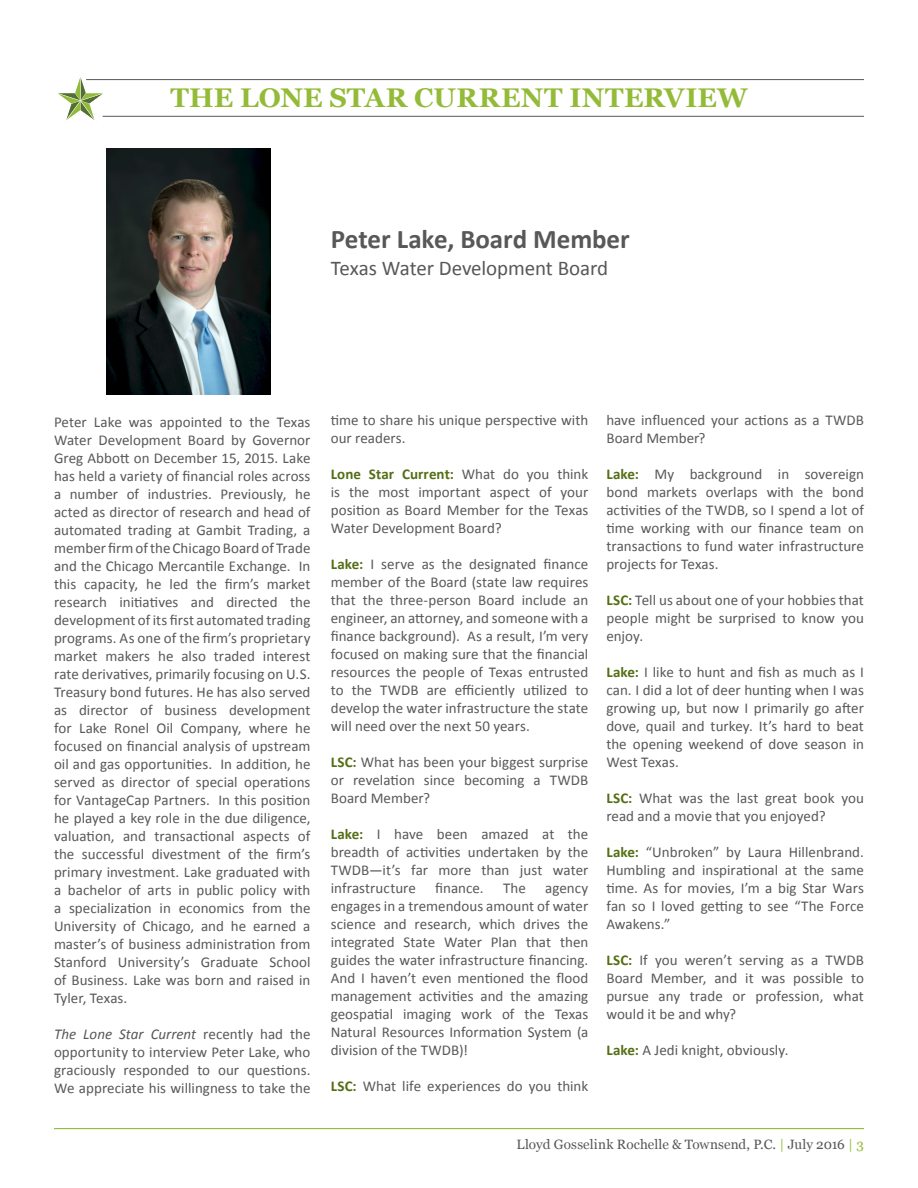
<style>
.page{position:relative;width:918px;height:1188px;background:#fff}
.page>*{position:absolute;margin:0;border:0;box-sizing:border-box;transform-origin:0 0}
.Heading{font:700 27px "Georgia";letter-spacing:.01em;color:#93bb37}
.body{font:700 27px "Calibri";letter-spacing:-.005em;color:#58585a}
.body-2{font:21px "Calibri";letter-spacing:-.01em;color:#58585a}
.body-3{font:15px/18px "Calibri";color:#58585a;text-align:justify}
.t1{font:13.5px "Georgia";letter-spacing:.005em;color:#58585a}
.s1{font-style:italic}
.s2{font-weight:700;color:#546e15}
.s3{color:#93bb37}
</style>
<div class="page">
<hr style="left:54px;top:1128px;width:810px;height:1px;background:#93bb37">
<svg style="left:58px;top:77px;width:50px;height:43px"></svg>
<hr style="left:86px;top:79px;width:778px;height:1px;background:#58585a">
<hr style="left:103px;top:116px;width:761px;height:1px;background:#58585a">
<img style="left:107px;top:148px;width:163px;height:246px">
<p class="Heading" style="left:170px;top:81px;width:579px">THE LONE STAR CURRENT INTERVIEW</p>
<p class="body" style="left:331px;top:221px;width:300px">Peter Lake, Board Member</p>
<p class="body-2" style="left:331px;top:254px;width:279px">Texas Water Development Board</p>
<p class="body-3" style="left:54px;top:413px;width:258px">Peter Lake was appointed to the Texas Water Development Board by Governor Greg Abbott on December 15, 2015. Lake has held a variety of financial roles across a number of industries. Previously, he acted as director of research and head of automated trading at Gambit Trading, a member firm of the Chicago Board of Trade and the Chicago Mercantile Exchange. In this capacity, he led the firm’s market research initiatives and directed the development of its first automated trading programs. As one of the firm’s proprietary market makers he also traded interest rate derivatives, primarily focusing on U.S.<br>Treasury bond futures. He has also served as director of business development for Lake Ronel Oil Company, where he focused on financial analysis of upstream oil and gas opportunities. In addition, he served as director of special operations for VantageCap Partners. In this position he played a key role in the due diligence, valuation, and transactional aspects of the successful divestment of the firm’s primary investment. Lake graduated with a bachelor of arts in public policy with a specialization in economics from the University of Chicago, and he earned a master’s of business administration from Stanford University’s Graduate School of Business. Lake was born and raised in Tyler, Texas.</p>
<p class="body-3" style="left:54px;top:1025px;width:258px"><span class="s1">The Lone Star Current</span> recently had the opportunity to interview Peter Lake, who graciously responded to our questions.<br>We appreciate his willingness to take the</p>
<p class="body-3" style="left:331px;top:411px;width:259px">time to share his unique perspective with our readers.</p>
<p class="body-3" style="left:331px;top:465px;width:259px"><span class="s2">Lone Star Current:</span> What do you think is the most important aspect of your position as Board Member for the Texas Water Development Board?</p>
<p class="body-3" style="left:331px;top:555px;width:259px"><span class="s2">Lake:</span> I serve as the designated finance member of the Board (state law requires that the three-person Board include an engineer, an attorney, and someone with a finance background). As a result, I’m very focused on making sure that the financial resources the people of Texas entrusted to the TWDB are efficiently utilized to develop the water infrastructure the state will need over the next 50 years.</p>
<p class="body-3" style="left:331px;top:753px;width:259px"><span class="s2">LSC:</span> What has been your biggest surprise or revelation since becoming a TWDB Board Member?</p>
<p class="body-3" style="left:331px;top:825px;width:259px"><span class="s2">Lake:</span> I have been amazed at the breadth of activities undertaken by the TWDB—it’s far more than just water infrastructure</p>
<p class="body-3" style="left:435px;top:879px;width:50px">finance.</p>
<p class="body-3" style="left:503px;top:879px;width:24px">The</p>
<p class="body-3" style="left:331px;top:879px;width:259px;text-indent:214px">agency engages in a tremendous amount of water science and research, which drives the integrated State Water Plan that then guides the water infrastructure financing.<br>And I haven’t even mentioned the flood management activities and the amazing geospatial imaging work of the Texas Natural Resources Information System (a division of the TWDB)!</p>
<p class="body-3" style="left:331px;top:1077px;width:259px"><span class="s2">LSC:</span> What life experiences do you think</p>
<p class="body-3" style="left:606px;top:411px;width:259px">have influenced your actions as a TWDB<br>Board Member?</p>
<p class="body-3" style="left:606px;top:465px;width:259px"><span class="s2">Lake:</span> My background in sovereign bond markets overlaps with the bond activities of the TWDB, so I spend a lot of time working with our finance team on transactions to fund water infrastructure projects for Texas.</p>
<p class="body-3" style="left:606px;top:591px;width:259px"><span class="s2">LSC:</span> Tell us about one of your hobbies that people might be surprised to know you enjoy.</p>
<p class="body-3" style="left:606px;top:663px;width:259px"><span class="s2">Lake:</span> I like to hunt and fish as much as I can. I did a lot of deer hunting when I was growing up, but now I primarily go after dove, quail and turkey. It’s hard to beat the opening weekend of dove season in West Texas.</p>
<p class="body-3" style="left:606px;top:789px;width:259px"><span class="s2">LSC:</span> What was the last great book you read and a movie that you enjoyed?</p>
<p class="body-3" style="left:606px;top:843px;width:259px"><span class="s2">Lake:</span> “Unbroken” by Laura Hillenbrand.<br>Humbling and inspirational at the same time. As for movies, I’m a big Star Wars fan so I loved getting to see “The Force Awakens.”</p>
<p class="body-3" style="left:606px;top:951px;width:259px"><span class="s2">LSC:</span> If you weren’t serving as a TWDB Board Member, and it was possible to pursue any trade or profession, what would it be and why?</p>
<p class="body-3" style="left:606px;top:1041px;width:184px"><span class="s2">Lake:</span> A Jedi knight, obviously.</p>
<p class="t1" style="left:516px;top:1136px;width:349px">Lloyd Gosselink Rochelle &amp; Townsend, P.C. <span class="s3">|</span> July 2016 <span class="s3">| 3</span></p>
</div>
